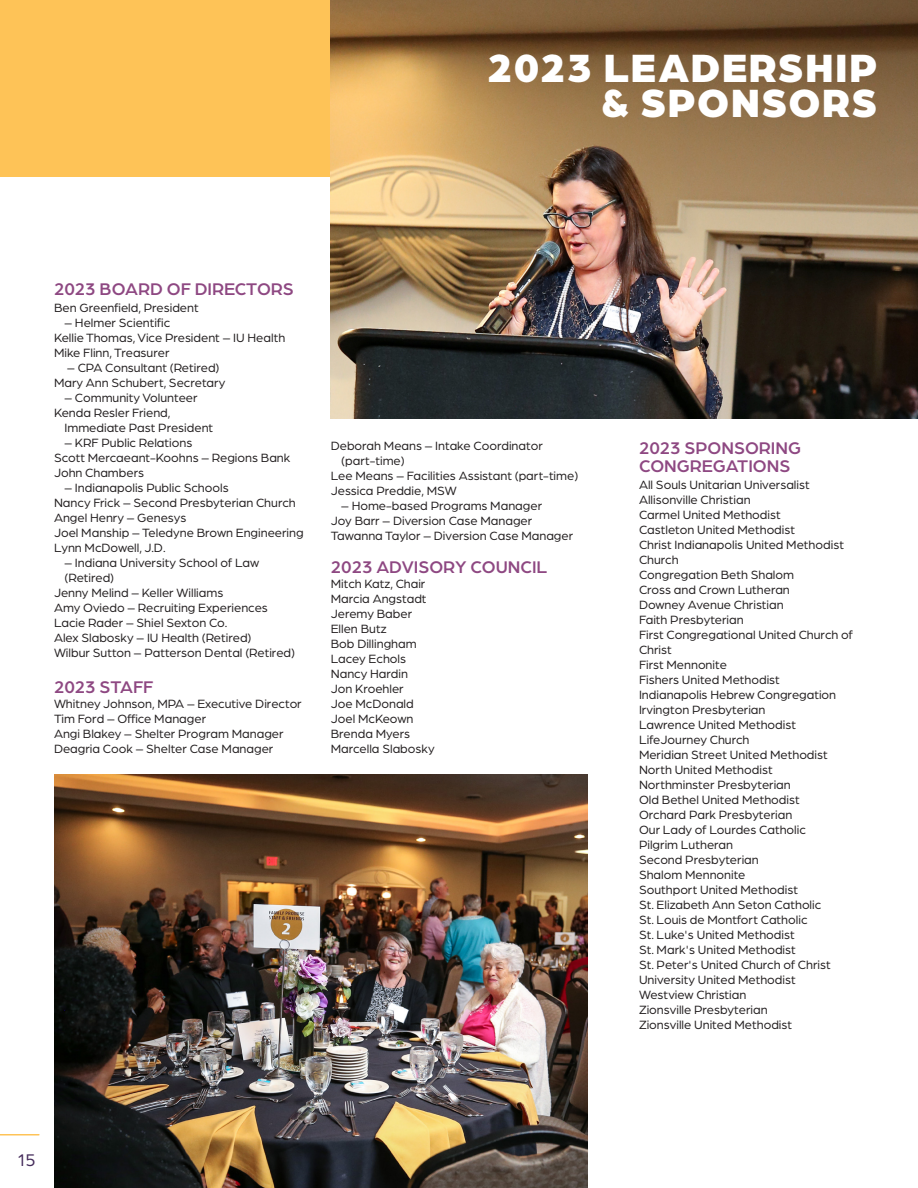
<style>
.page{position:relative;width:918px;height:1188px;background:#fff}
.page>*{position:absolute;margin:0;border:0;box-sizing:border-box;transform-origin:0 0}
.t1{font:900 42px/34.5px "Arboria";letter-spacing:.03em;color:#fff;text-align:right}
.t2{font:500 18px/18px "Arboria";color:#8e4882}
.t3{font:18px "Arboria";color:#452c5b}
.t4{font:12.75px/15px "Arboria";color:#231f20}
</style>
<div class="page">
<hr style="left:0;top:1134px;width:39px;height:2px;background:#fec357">
<div style="left:0;top:0;width:918px;height:176px;background:#fec357"></div>
<img style="left:331px;top:0;width:587px;height:419px">
<img style="left:54px;top:774px;width:533px;height:414px">
<h1 class="t1" style="left:488px;top:48px;width:391px">2023 LEADERSHIP &amp; SPONSORS</h1>
<h2 class="t2" style="left:54px;top:279px;width:241px">2023 BOARD OF DIRECTORS</h2>
<p class="t4" style="left:54px;top:300px;width:146px">Ben Greenfield, President</p>
<p class="t4" style="left:54px;top:315px;width:233px;text-indent:11px">– Helmer Scientific<br>Kellie Thomas, Vice President – IU Health<br>Mike Flinn, Treasurer</p>
<p class="t4" style="left:54px;top:360px;width:173px;text-align:center">– CPA Consultant (Retired)<br>Mary Ann Schubert, Secretary</p>
<p class="t4" style="left:54px;top:390px;width:145px;text-indent:11px">– Community Volunteer<br>Kenda Resler Friend,</p>
<p class="t4" style="left:65px;top:420px;width:150px">Immediate Past President</p>
<p class="t4" style="left:54px;top:435px;width:238px;text-indent:11px">– KRF Public Relations<br>Scott Mercaeant-Koohns – Regions Bank<br>John Chambers</p>
<p class="t4" style="left:54px;top:480px;width:251px;text-indent:11px">– Indianapolis Public Schools<br>Nancy Frick – Second Presbyterian Church<br>Angel Henry – Genesys<br>Joel Manship – Teledyne Brown Engineering<br>Lynn McDowell, J.D.</p>
<p class="t4" style="left:65px;top:555px;width:196px">– Indiana University School of Law</p>
<p class="t4" style="left:65px;top:570px;width:51px">(Retired)</p>
<p class="t4" style="left:54px;top:585px;width:171px">Jenny Melind – Keller Williams</p>
<p class="t4" style="left:54px;top:600px;width:215px">Amy Oviedo – Recruiting Experiences</p>
<p class="t4" style="left:54px;top:615px;width:175px">Lacie Rader – Shiel Sexton Co.</p>
<p class="t4" style="left:54px;top:630px;width:199px">Alex Slabosky – IU Health (Retired)</p>
<p class="t4" style="left:54px;top:645px;width:243px">Wilbur Sutton – Patterson Dental (Retired)</p>
<h2 class="t2" style="left:54px;top:677px;width:101px">2023 STAFF</h2>
<p class="t4" style="left:54px;top:696px;width:249px">Whitney Johnson, MPA – Executive Director Tim Ford – Office Manager<br>Angi Blakey – Shelter Program Manager Deagria Cook – Shelter Case Manager</p>
<p class="t4" style="left:331px;top:437px;width:214px">Deborah Means – Intake Coordinator</p>
<p class="t4" style="left:341px;top:452px;width:65px">(part-time)</p>
<p class="t4" style="left:331px;top:467px;width:249px">Lee Means – Facilities Assistant (part-time)</p>
<p class="t4" style="left:331px;top:482px;width:128px">Jessica Preddie, MSW</p>
<p class="t4" style="left:331px;top:497px;width:244px;text-indent:11px">– Home-based Programs Manager<br>Joy Barr – Diversion Case Manager<br>Tawanna Taylor – Diversion Case Manager</p>
<h2 class="t2" style="left:331px;top:557px;width:218px">2023 ADVISORY COUNCIL</h2>
<p class="t4" style="left:331px;top:575px;width:105px">Mitch Katz, Chair<br>Marcia Angstadt<br>Jeremy Baber<br>Ellen Butz<br>Bob Dillingham<br>Lacey Echols<br>Nancy Hardin<br>Jon Kroehler<br>Joe McDonald<br>Joel McKeown<br>Brenda Myers<br>Marcella Slabosky</p>
<h2 class="t3" style="left:18px;top:1149px;width:20px">15</h2>
<h2 class="t2" style="left:639px;top:438px;width:164px">2023 SPONSORING<br>CONGREGATIONS</h2>
<p class="t4" style="left:639px;top:477px;width:215px">All Souls Unitarian Universalist<br>Allisonville Christian<br>Carmel United Methodist<br>Castleton United Methodist<br>Christ Indianapolis United Methodist<br>Church<br>Congregation Beth Shalom<br>Cross and Crown Lutheran<br>Downey Avenue Christian<br>Faith Presbyterian<br>First Congregational United Church of<br>Christ<br>First Mennonite<br>Fishers United Methodist<br>Indianapolis Hebrew Congregation<br>Irvington Presbyterian<br>Lawrence United Methodist<br>LifeJourney Church<br>Meridian Street United Methodist<br>North United Methodist<br>Northminster Presbyterian<br>Old Bethel United Methodist<br>Orchard Park Presbyterian<br>Our Lady of Lourdes Catholic<br>Pilgrim Lutheran<br>Second Presbyterian<br>Shalom Mennonite<br>Southport United Methodist<br>St. Elizabeth Ann Seton Catholic<br>St. Louis de Montfort Catholic<br>St. Luke's United Methodist<br>St. Mark's United Methodist<br>St. Peter's United Church of Christ<br>University United Methodist<br>Westview Christian<br>Zionsville Presbyterian<br>Zionsville United Methodist</p>
</div>
